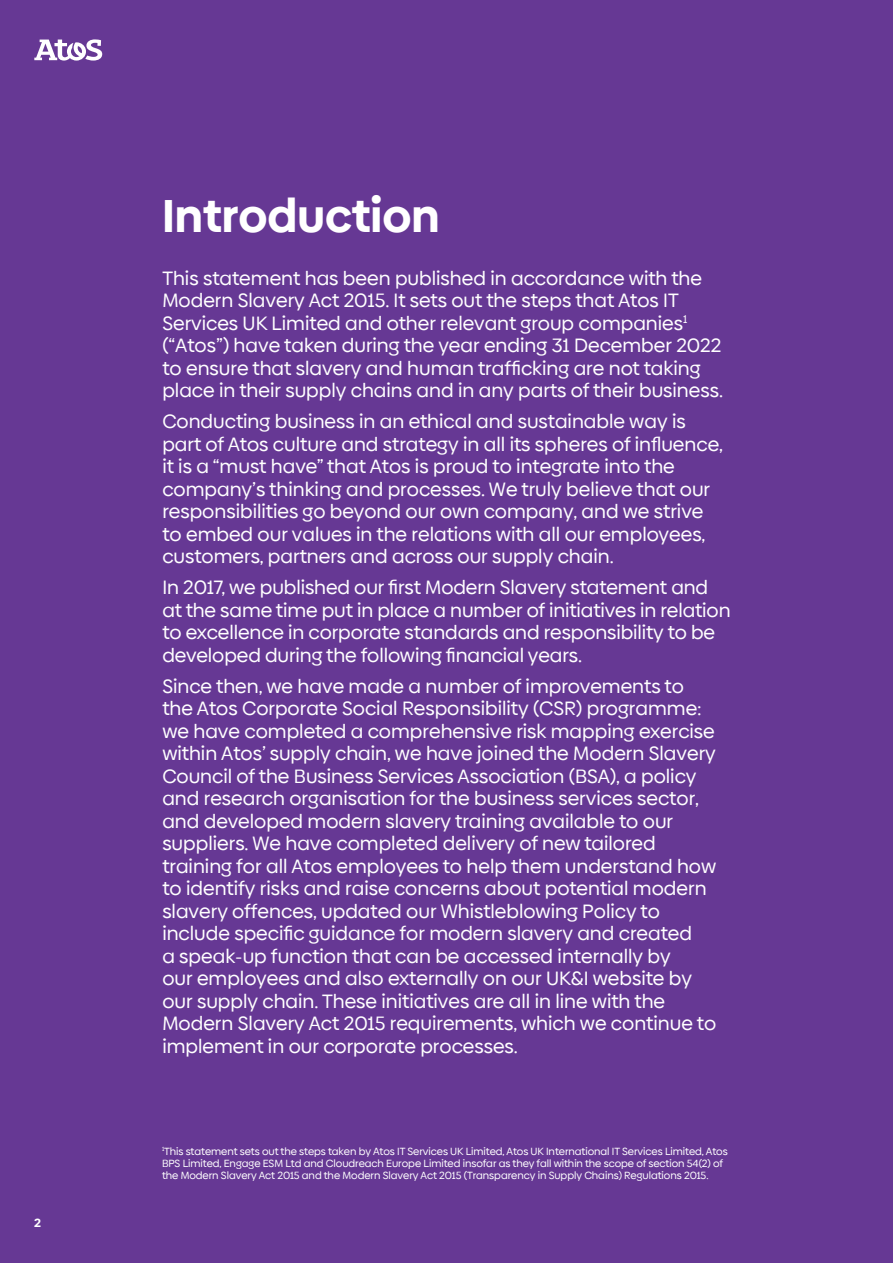
<style>
.page{position:relative;width:893px;height:1263px;background:#663894}
.page>*{position:absolute;margin:0;border:0;box-sizing:border-box;transform-origin:0 0}
.t1{font:700 46.5px "Biennale";color:#fff}
.t2{font:19.5px/22.5px "Biennale";color:#fff}
.t3{font:700 12px "Biennale";color:#fff}
.t4{font:10.5px/12px "Biennale";letter-spacing:-.005em;color:#fff}
</style>
<div class="page">
<svg style="left:34px;top:39px;width:68px;height:22px"></svg>
<p class="t3" style="left:34px;top:1215px;width:8px">2</p>
<h1 class="t1" style="left:162px;top:186px;width:279px">Introduction</h1>
<p class="t2" style="left:162px;top:266px;width:562px">This statement has been published in accordance with the Modern Slavery Act 2015. It sets out the steps that Atos IT Services UK Limited and other relevant group companies<sup>1 </sup>(“Atos”) have taken during the year ending 31 December 2022 to ensure that slavery and human trafficking are not taking place in their supply chains and in any parts of their business.</p>
<p class="t2" style="left:162px;top:410px;width:562px">Conducting business in an ethical and sustainable way is part of Atos culture and strategy in all its spheres of influence, it is a “must have” that Atos is proud to integrate into the company’s thinking and processes. We truly believe that our responsibilities go beyond our own company, and we strive to embed our values in the relations with all our employees, customers, partners and across our supply chain.</p>
<p class="t2" style="left:162px;top:576px;width:570px">In 2017, we published our first Modern Slavery statement and at the same time put in place a number of initiatives in relation to excellence in corporate standards and responsibility to be developed during the following financial years.</p>
<p class="t2" style="left:162px;top:674px;width:555px">Since then, we have made a number of improvements to the Atos Corporate Social Responsibility (CSR) programme: we have completed a comprehensive risk mapping exercise within Atos’ supply chain, we have joined the Modern Slavery Council of the Business Services Association (BSA), a policy and research organisation for the business services sector, and developed modern slavery training available to our suppliers. We have completed delivery of new tailored training for all Atos employees to help them understand how to identify risks and raise concerns about potential modern slavery offences, updated our Whistleblowing Policy to include specific guidance for modern slavery and created<br>a speak-up function that can be accessed internally by<br>our employees and also externally on our UK&amp;I website by our supply chain. These initiatives are all in line with the Modern Slavery Act 2015 requirements, which we continue to implement in our corporate processes.</p>
<p class="t4" style="left:162px;top:1145px;width:567px"><sup>1</sup>This statement sets out the steps taken by Atos IT Services UK Limited, Atos UK International IT Services Limited, Atos<br>BPS Limited, Engage ESM Ltd and Cloudreach Europe Limited insofar as they fall within the scope of section 54(2) of the Modern Slavery Act 2015 and the Modern Slavery Act 2015 (Transparency in Supply Chains) Regulations 2015.</p>
</div>
